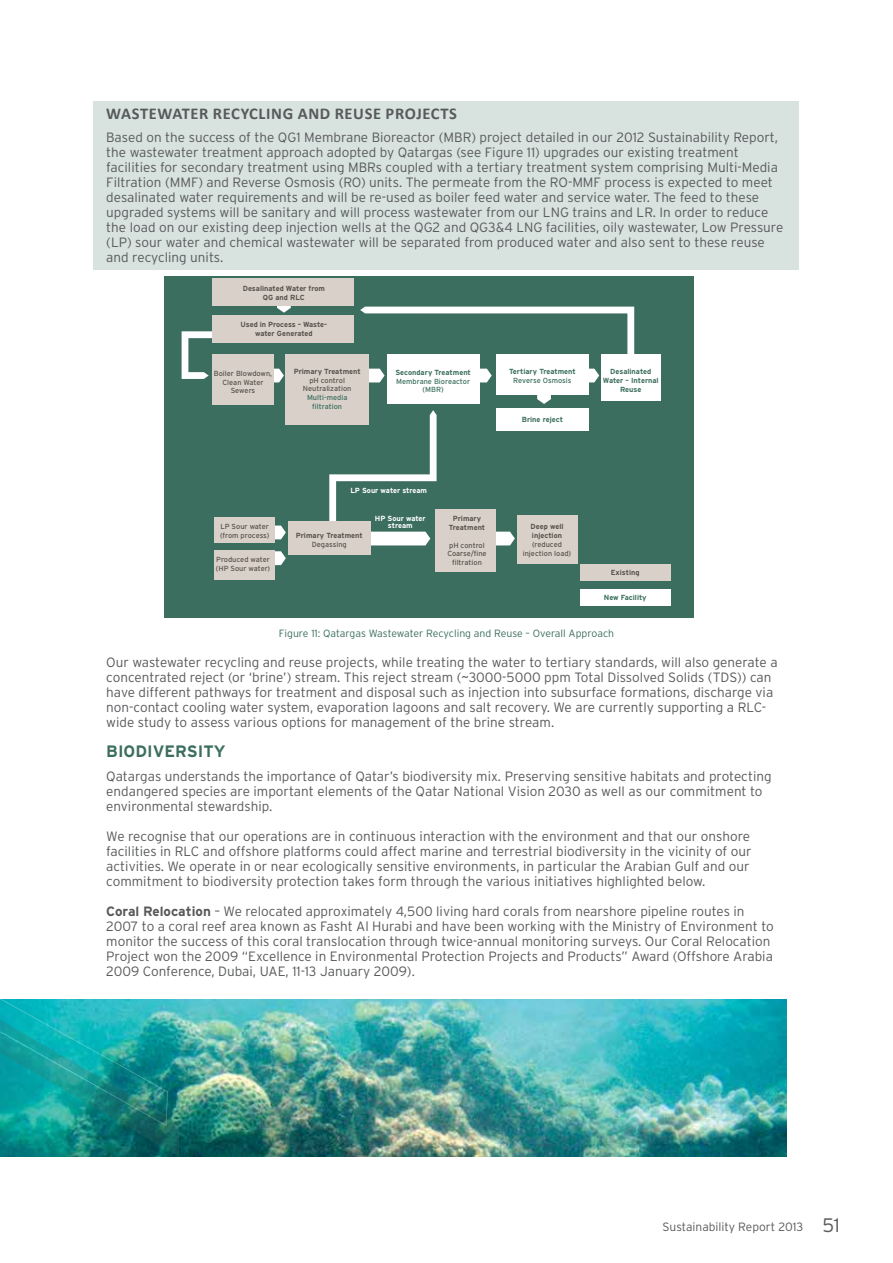
<style>
.page{position:relative;width:893px;height:1263px;background:#fff}
.page>*{position:absolute;margin:0;border:0;box-sizing:border-box;transform-origin:0 0}
.t1{font:700 16.5px "Calibri";letter-spacing:.04em;color:#58595b}
.t2{font:700 16.5px "Interstate";color:#3c6e5f}
.t3{font:300 13.5px/15px "Interstate";color:#58595b}
.t4{font:300 12px "Interstate";color:#58595b}
.t5{font:300 10.5px "Interstate";color:#3c6e5f}
.t6{font:7.35px/8.9px "Interstate";color:#5a534d;text-align:center}
.t7{font:700 7.35px/8.9px "Interstate";color:#5a534d;text-align:center}
.t8{font:700 7.35px/8.9px "Interstate";color:#3c6e5f;text-align:center}
.t9{font:7.35px/8.9px "Interstate";color:#3c6e5f;text-align:center}
.t10{font:700 7.35px/6.9px "Interstate";color:#fff;text-align:center}
.s1{font-weight:700}
.s2{font-size:19.5px}
</style>
<div class="page">
<div style="left:94px;top:101px;width:705px;height:169px;background:#d8e2df"></div>
<div style="left:164px;top:276px;width:529px;height:341px;background:#3c6e5f"></div>
<div style="left:387px;top:354px;width:92px;height:50px;background:#fff"></div>
<div style="left:496px;top:354px;width:93px;height:41px;background:#fff"></div>
<div style="left:496px;top:408px;width:93px;height:23px;background:#fff"></div>
<div style="left:517px;top:516px;width:60px;height:48px;background:#d8d0c9"></div>
<div style="left:580px;top:564px;width:91px;height:17px;background:#d8d0c9"></div>
<div style="left:580px;top:589px;width:91px;height:17px;background:#fff"></div>
<div style="left:601px;top:354px;width:60px;height:46px;background:#fff"></div>
<svg style="left:496px;top:532px;width:19px;height:13px"></svg>
<div style="left:436px;top:509px;width:60px;height:62px;background:#d8d0c9"></div>
<svg style="left:479px;top:369px;width:13px;height:13px"></svg>
<svg style="left:537px;top:395px;width:14px;height:9px"></svg>
<svg style="left:275px;top:525px;width:11px;height:14px"></svg>
<svg style="left:275px;top:551px;width:11px;height:14px"></svg>
<svg style="left:371px;top:532px;width:59px;height:13px"></svg>
<svg style="left:369px;top:369px;width:16px;height:13px"></svg>
<svg style="left:274px;top:369px;width:10px;height:13px"></svg>
<svg style="left:182px;top:331px;width:45px;height:48px"></svg>
<svg style="left:329px;top:410px;width:108px;height:115px"></svg>
<svg style="left:360px;top:307px;width:274px;height:49px"></svg>
<svg style="left:277px;top:306px;width:14px;height:7px"></svg>
<svg style="left:589px;top:369px;width:10px;height:13px"></svg>
<div style="left:212px;top:315px;width:142px;height:27px;background:#d8d0c9"></div>
<div style="left:212px;top:278px;width:142px;height:28px;background:#d8d0c9"></div>
<div style="left:212px;top:354px;width:62px;height:51px;background:#d8d0c9"></div>
<div style="left:286px;top:354px;width:83px;height:71px;background:#d8d0c9"></div>
<div style="left:288px;top:521px;width:83px;height:33px;background:#d8d0c9"></div>
<div style="left:215px;top:517px;width:60px;height:25px;background:#d8d0c9"></div>
<div style="left:215px;top:550px;width:60px;height:29px;background:#d8d0c9"></div>
<img style="left:0;top:999px;width:787px;height:158px">
<img style="left:0;top:999px;width:179px;height:157px">
<p class="t1" style="left:106px;top:103px;width:352px">WASTEWATER RECYCLING AND REUSE PROJECTS</p>
<p class="t3" style="left:106px;top:130px;width:679px">Based on the success of the QG1 Membrane Bioreactor (MBR) project detailed in our 2012 Sustainability Report, the wastewater treatment approach adopted by Qatargas (see Figure 11) upgrades our existing treatment facilities for secondary treatment using MBRs coupled with a tertiary treatment system comprising Multi-Media Filtration (MMF) and Reverse Osmosis (RO) units. The permeate from the RO-MMF process is expected to meet desalinated water requirements and will be re-used as boiler feed water and service water. The feed to these upgraded systems will be sanitary and will process wastewater from our LNG trains and LR. In order to reduce the load on our existing deep injection wells at the QG2 and QG3&amp;4 LNG facilities, oily wastewater, Low Pressure (LP) sour water and chemical wastewater will be separated from produced water and also sent to these reuse and recycling units.</p>
<p class="t7" style="left:243px;top:284px;width:84px">Desalinated Water from<br>QG and RLC</p>
<p class="t7" style="left:241px;top:320px;width:88px">Used in Process – Waste&shy;water Generated</p>
<p class="t6" style="left:214px;top:369px;width:60px">Boiler Blowdown,<br>Clean Water<br>Sewers</p>
<p class="t7" style="left:294px;top:367px;width:69px">Primary Treatment</p>
<p class="t6" style="left:303px;top:376px;width:50px">pH control<br>Neutralization</p>
<p class="t9" style="left:307px;top:393px;width:42px">Multi-media filtration</p>
<p class="t8" style="left:395px;top:368px;width:77px">Secondary Treatment</p>
<p class="t9" style="left:396px;top:376px;width:75px">Membrane Bioreactor (MBR)</p>
<p class="t8" style="left:509px;top:367px;width:68px">Tertiary Treatment</p>
<p class="t9" style="left:513px;top:376px;width:60px">Reverse Osmosis</p>
<p class="t8" style="left:522px;top:415px;width:43px">Brine reject</p>
<p class="t6" style="left:220px;top:522px;width:51px;text-align:left">LP Sour water (from process)</p>
<p class="t6" style="left:216px;top:555px;width:56px;text-align:left">Produced water (HP Sour water)</p>
<p class="t10" style="left:350px;top:486px;width:78px">LP Sour water stream</p>
<p class="t10" style="left:375px;top:515px;width:52px">HP Sour water stream</p>
<p class="t7" style="left:449px;top:514px;width:38px">Primary<br>Treatment</p>
<p class="t6" style="left:447px;top:540px;width:41px">pH control<br>Coarse/fine filtration</p>
<p class="t7" style="left:296px;top:531px;width:69px">Primary Treatment</p>
<p class="t6" style="left:312px;top:540px;width:37px">Degassing</p>
<p class="t7" style="left:531px;top:522px;width:34px;text-align:left">Deep well injection</p>
<p class="t6" style="left:523px;top:540px;width:50px">(reduced injection load)</p>
<p class="t8" style="left:603px;top:367px;width:57px">Desalinated<br>Water – Internal<br>Reuse</p>
<p class="t7" style="left:611px;top:568px;width:30px">Existing</p>
<p class="t8" style="left:604px;top:593px;width:44px">New Facility</p>
<p class="t5" style="left:279px;top:628px;width:337px">Figure 11: Qatargas Wastewater Recycling and Reuse – Overall Approach</p>
<p class="t3" style="left:106px;top:655px;width:673px">Our wastewater recycling and reuse projects, while treating the water to tertiary standards, will also generate a concentrated reject (or ‘brine’) stream. This reject stream (~3000-5000 ppm Total Dissolved Solids (TDS)) can have different pathways for treatment and disposal such as injection into subsurface formations, discharge via non-contact cooling water system, evaporation lagoons and salt recovery. We are currently supporting a RLC&shy;wide study to assess various options for management of the brine stream.</p>
<p class="t2" style="left:106px;top:742px;width:121px">Biodiversity</p>
<p class="t3" style="left:106px;top:768px;width:667px">Qatargas understands the importance of Qatar’s biodiversity mix. Preserving sensitive habitats and protecting endangered species are important elements of the Qatar National Vision 2030 as well as our commitment to environmental stewardship.</p>
<p class="t3" style="left:106px;top:828px;width:647px">We recognise that our operations are in continuous interaction with the environment and that our onshore facilities in RLC and offshore platforms could affect marine and terrestrial biodiversity in the vicinity of our activities. We operate in or near ecologically sensitive environments, in particular the Arabian Gulf and our commitment to biodiversity protection takes form through the various initiatives highlighted below.</p>
<p class="t3" style="left:106px;top:903px;width:669px"><span class="s1">Coral Relocation</span> – We relocated approximately 4,500 living hard corals from nearshore pipeline routes in 2007 to a coral reef area known as Fasht Al Hurabi and have been working with the Ministry of Environment to monitor the success of this coral translocation through twice-annual monitoring surveys. Our Coral Relocation Project won the 2009 “Excellence in Environmental Protection Projects and Products” Award (Offshore Arabia 2009 Conference, Dubai, UAE, 11-13 January 2009).</p>
<p class="t4" style="left:662px;top:1220px;width:179px">Sustainability Report 2013 <span class="s2">51</span></p>
</div>
